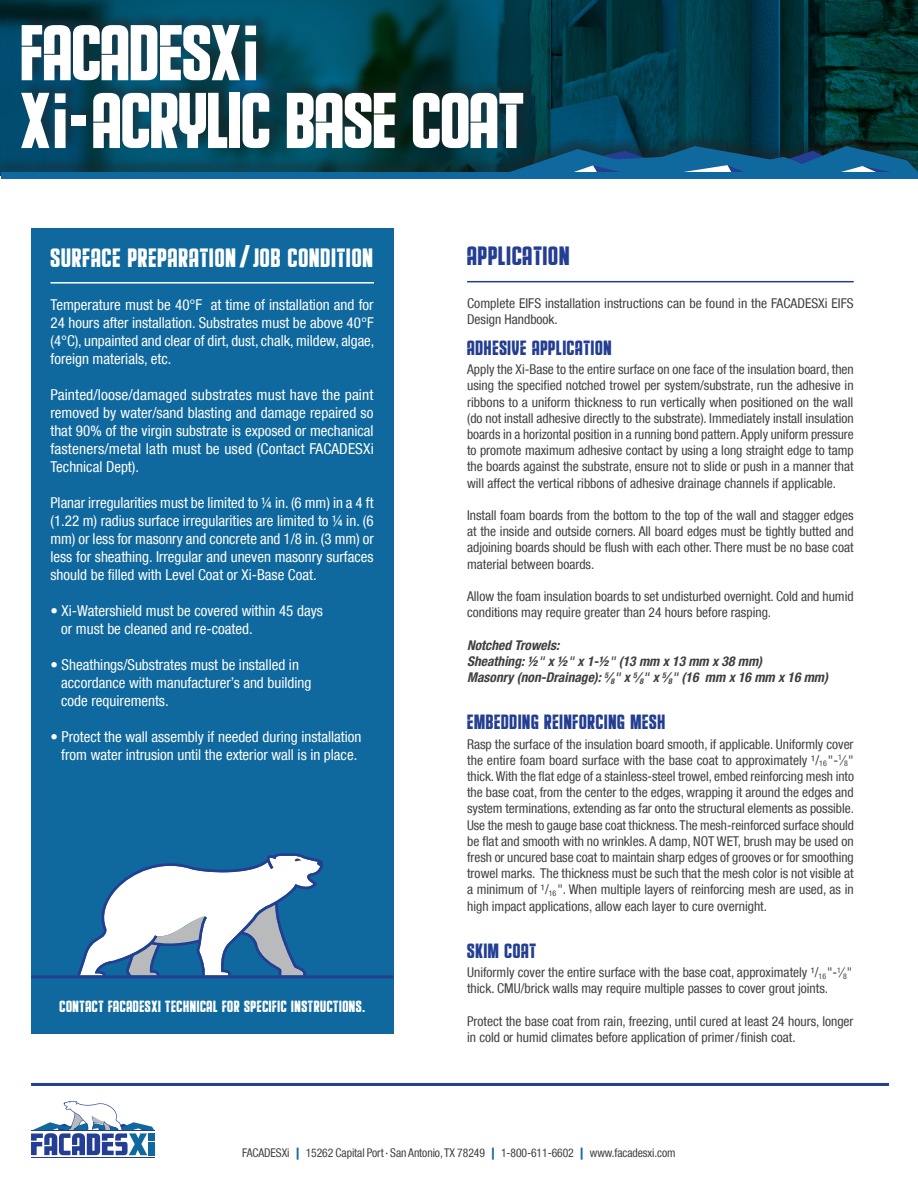
<style>
.page{position:relative;width:918px;height:1188px;background:#fff}
.page>*{position:absolute;margin:0;border:0;box-sizing:border-box;transform-origin:0 0}
.t1{font:81px/67.8px "Educated Deers";color:#fff}
.t2{font:27px "Educated Deers";letter-spacing:.04em;color:#fff}
.t3{font:27px "Educated Deers";letter-spacing:.04em;color:#233e92}
.t4{font:21px "Educated Deers";letter-spacing:.04em;color:#233e92}
.t5{font:16.5px "Educated Deers";letter-spacing:.04em;color:#fff}
.t6{font:condensed 15px/18px "Helvetica Neue LT Com";color:#fff;text-align:justify}
.t7{font:condensed 13.5px/16.2px "Helvetica Neue LT Com";color:#404041}
.t8{font:italic 700 condensed 13.5px "Helvetica Neue LT Com";color:#404041}
.t9{font:condensed 12px "Helvetica Neue LT Com";letter-spacing:-.005em;color:#404041}
.s1{font-family:"Acumin Variable Concept";font-size:75px}
.s2{font-family:"Impact"}
.s3{font-weight:400;font-stretch:expanded}
.s4{font-weight:900;font-stretch:normal;color:#10699e}
</style>
<div class="page">
<img style="left:0;top:0;width:918px;height:131px">
<div style="left:31px;top:229px;width:362px;height:805px;background:#10699e"></div>
<hr style="left:31px;top:1157px;width:124px;height:1px;background:#233e92">
<svg style="left:31px;top:1101px;width:123px;height:54px"></svg>
<hr style="left:31px;top:1130px;width:124px;height:1px;background:#233e92">
<div style="left:148px;top:1133px;width:7px;height:8px;background:#10699e"></div>
<div style="left:148px;top:1142px;width:7px;height:13px;background:#10699e"></div>
<div style="left:0;top:131px;width:918px;height:48px;background:#231f20;opacity:.5"></div>
<svg style="left:507px;top:146px;width:411px;height:26px;background:#17587e"></svg>
<div style="left:1px;top:172px;width:917px;height:7px;background:#10699e"></div>
<hr style="left:31px;top:1083px;width:858px;height:3px;background:#233e92">
<div style="left:21px;top:11px;width:518px;height:139px;background:#231f20;opacity:.5"></div>
<svg style="left:77px;top:853px;width:247px;height:122px"></svg>
<hr style="left:467px;top:281px;width:387px;height:1px;background:#233e92">
<hr style="left:50px;top:282px;width:324px;height:2px;background:#fff">
<hr style="left:31px;top:975px;width:362px;height:3px;background:#233e92">
<h1 class="t1" style="left:21px;top:18px;width:505px">FACADESX<span class="s1">i<br></span>X<span class="s1">i</span>-ACRYLIC BASE COAT</h1>
<p class="t2" style="left:50px;top:241px;width:324px">SURFACE PREPARATION <span class="s2">/</span> JOB CONDITION</p>
<p class="t6" style="left:50px;top:295px;width:325px">Temperature must be 40°F at time of installation and for 24 hours after installation. Substrates must be above 40°F (4°C), unpainted and clear of dirt, dust, chalk, mildew, algae, foreign materials, etc.</p>
<p class="t6" style="left:50px;top:385px;width:325px">Painted/loose/damaged substrates must have the paint removed by water/sand blasting and damage repaired so that 90% of the virgin substrate is exposed or mechanical fasteners/metal lath must be used (Contact FACADESXi Technical Dept).</p>
<p class="t6" style="left:50px;top:493px;width:325px">Planar irregularities must be limited to ¼ in. (6 mm) in a 4 ft (1.22 m) radius surface irregularities are limited to ¼ in. (6 mm) or less for masonry and concrete and 1/8 in. (3 mm) or less for sheathing. Irregular and uneven masonry surfaces should be filled with Level Coat or Xi-Base Coat.</p>
<p class="t6" style="left:50px;top:601px;width:274px">• Xi-Watershield must be covered within 45 days</p>
<p class="t6" style="left:61px;top:619px;width:193px">or must be cleaned and re-coated.</p>
<p class="t6" style="left:50px;top:655px;width:250px">• Sheathings/Substrates must be installed in</p>
<p class="t6" style="left:61px;top:673px;width:252px">accordance with manufacturer’s and building</p>
<p class="t6" style="left:61px;top:691px;width:109px">code requirements.</p>
<p class="t6" style="left:50px;top:727px;width:313px">• Protect the wall assembly if needed during installation</p>
<p class="t6" style="left:61px;top:745px;width:298px">from water intrusion until the exterior wall is in place.</p>
<p class="t5" style="left:60px;top:997px;width:307px">CONTACT FACADESXI TECHNICAL FOR SPECIFIC INSTRUCTIONS.</p>
<p class="t3" style="left:467px;top:240px;width:104px">APPLICATION</p>
<p class="t7" style="left:467px;top:295px;width:388px">Complete EIFS installation instructions can be found in the FACADESXi EIFS<br>Design Handbook.</p>
<p class="t4" style="left:467px;top:336px;width:146px">ADHESIVE APPLICATION</p>
<p class="t7" style="left:467px;top:361px;width:388px;text-align:justify">Apply the Xi-Base to the entire surface on one face of the insulation board, then using the specified notched trowel per system/substrate, run the adhesive in ribbons to a uniform thickness to run vertically when positioned on the wall (do not install adhesive directly to the substrate). Immediately install insulation boards in a horizontal position in a running bond pattern. Apply uniform pressure to promote maximum adhesive contact by using a long straight edge to tamp the boards against the substrate, ensure not to slide or push in a manner that will affect the vertical ribbons of adhesive drainage channels if applicable.</p>
<p class="t7" style="left:467px;top:507px;width:388px;text-align:justify">Install foam boards from the bottom to the top of the wall and stagger edges at the inside and outside corners. All board edges must be tightly butted and adjoining boards should be flush with each other. There must be no base coat material between boards.</p>
<p class="t7" style="left:467px;top:588px;width:388px">Allow the foam insulation boards to set undisturbed overnight. Cold and humid conditions may require greater than 24 hours before rasping.</p>
<p class="t8" style="left:467px;top:637px;width:94px">Notched Trowels:</p>
<p class="t8" style="left:467px;top:653px;width:297px">Sheathing: ½<span class="s3">"</span> x ½<span class="s3">"</span> x 1-½<span class="s3">"</span> (13 mm x 13 mm x 38 mm)</p>
<p class="t8" style="left:467px;top:669px;width:363px">Masonry (non-Drainage): <sup>5</sup>⁄<sub>8</sub><span class="s3">"</span> x <sup>5</sup>⁄<sub>8</sub><span class="s3">"</span> x <sup>5</sup>⁄<sub>8</sub><span class="s3">"</span> (16 mm x 16 mm x 16 mm)</p>
<p class="t4" style="left:467px;top:710px;width:200px">EMBEDDING REINFORCING MESH</p>
<p class="t7" style="left:467px;top:736px;width:389px;text-align:justify">Rasp the surface of the insulation board smooth, if applicable. Uniformly cover the entire foam board surface with the base coat to approximately ¹/<sub>16</sub> "-<sup>1</sup>⁄<sub>8</sub>" thick. With the flat edge of a stainless-steel trowel, embed reinforcing mesh into the base coat, from the center to the edges, wrapping it around the edges and system terminations, extending as far onto the structural elements as possible.<br>Use the mesh to gauge base coat thickness. The mesh-reinforced surface should be flat and smooth with no wrinkles. A damp, NOT WET, brush may be used on fresh or uncured base coat to maintain sharp edges of grooves or for smoothing trowel marks. The thickness must be such that the mesh color is not visible at a minimum of ¹/<sub>16</sub>". When multiple layers of reinforcing mesh are used, as in high impact applications, allow each layer to cure overnight.</p>
<p class="t4" style="left:467px;top:939px;width:71px">SKIM COAT</p>
<p class="t7" style="left:467px;top:964px;width:387px">Uniformly cover the entire surface with the base coat, approximately ¹/<sub>16</sub> "-<sup>1</sup>⁄<sub>8</sub>"</p>
<p class="t7" style="left:467px;top:980px;width:363px">thick. CMU/brick walls may require multiple passes to cover grout joints.</p>
<p class="t7" style="left:467px;top:1013px;width:388px">Protect the base coat from rain, freezing, until cured at least 24 hours, longer in cold or humid climates before application of primer/finish coat.</p>
<p class="t9" style="left:242px;top:1146px;width:435px">FACADESXi <span class="s4">|</span> 15262 Capital Port <sup>•</sup> San Antonio, TX 78249 <span class="s4">|</span> 1-800-611-6602 <span class="s4">|</span> www.facadesxi.com</p>
</div>
